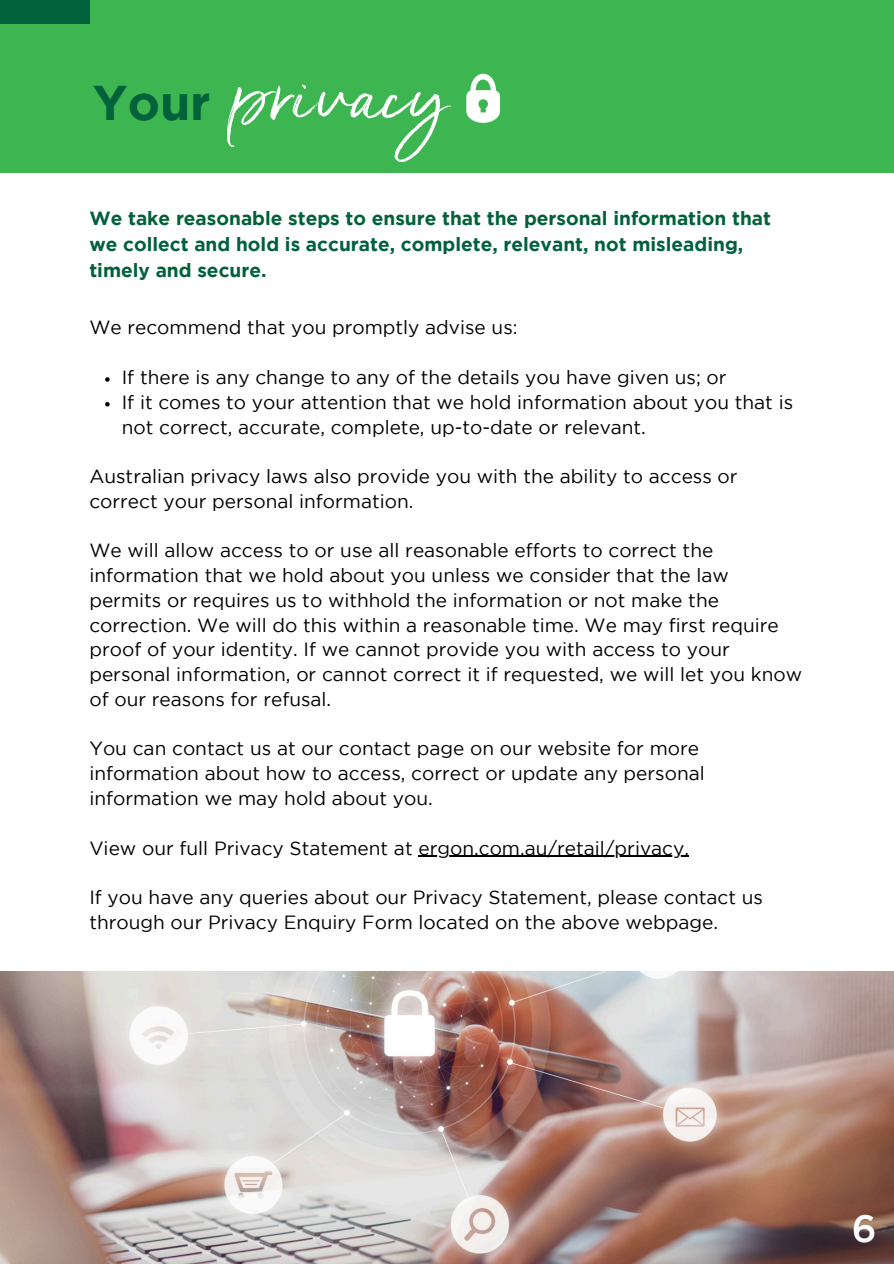
<style>
.page{position:relative;width:894px;height:1264px;background:#fff}
.page>*{position:absolute;margin:0;border:0;box-sizing:border-box;transform-origin:0 0}
.t1{font:94.05px "Serendipity Wide";color:#fff}
.t2{font:700 48.6px "Gotham";color:#00613b}
.t3{font:500 37.95px "Gotham";color:#fff}
.t4{font:19.05px/24.8px "Gotham";color:#000}
.t5{font:700 19.05px/25.8px "Gotham";color:#00613b}
</style>
<div class="page">
<div style="left:0;top:0;width:893px;height:173px;background:#3db550"></div>
<img style="left:0;top:971px;width:893px;height:292px">
<div style="left:0;top:0;width:89px;height:23px;background:#00613b"></div>
<svg style="left:105px;top:377px;width:5px;height:5px"></svg>
<svg style="left:105px;top:402px;width:5px;height:4px"></svg>
<hr style="left:418px;top:855px;width:270px;height:1px;background:#000">
<svg style="left:466px;top:74px;width:34px;height:49px"></svg>
<p class="t2" style="left:93px;top:84px;width:119px">Your</p>
<p class="t1" style="left:227px;top:34px;width:221px">privacy</p>
<p class="t5" style="left:89px;top:207px;width:683px">We take reasonable steps to ensure that the personal information that we collect and hold is accurate, complete, relevant, not misleading, timely and secure.</p>
<h2 class="t4" style="left:89px;top:317px;width:430px">We recommend that you promptly advise us:</h2>
<h1 class="t4" style="left:122px;top:366px;width:606px">If there is any change to any of the details you have given us; or</h1>
<p class="t4" style="left:122px;top:391px;width:672px">If it comes to your attention that we hold information about you that is not correct, accurate, complete, up-to-date or relevant.</p>
<h3 class="t4" style="left:89px;top:465px;width:649px">Australian privacy laws also provide you with the ability to access or correct your personal information.</h3>
<p class="t4" style="left:89px;top:539px;width:714px">We will allow access to or use all reasonable efforts to correct the information that we hold about you unless we consider that the law permits or requires us to withhold the information or not make the correction. We will do this within a reasonable time. We may first require proof of your identity. If we cannot provide you with access to your personal information, or cannot correct it if requested, we will let you know of our reasons for refusal.</p>
<p class="t4" style="left:89px;top:737px;width:616px">You can contact us at our contact page on our website for more information about how to access, correct or update any personal information we may hold about you.</p>
<p class="t4" style="left:89px;top:836px;width:601px">View our full Privacy Statement at ergon.com.au/retail/privacy.</p>
<p class="t4" style="left:89px;top:886px;width:675px">If you have any queries about our Privacy Statement, please contact us</p>
<p class="t4" style="left:89px;top:911px;width:630px">through our Privacy Enquiry Form located on the above webpage.</p>
<p class="t3" style="left:851px;top:1213px;width:26px">6</p>
</div>
